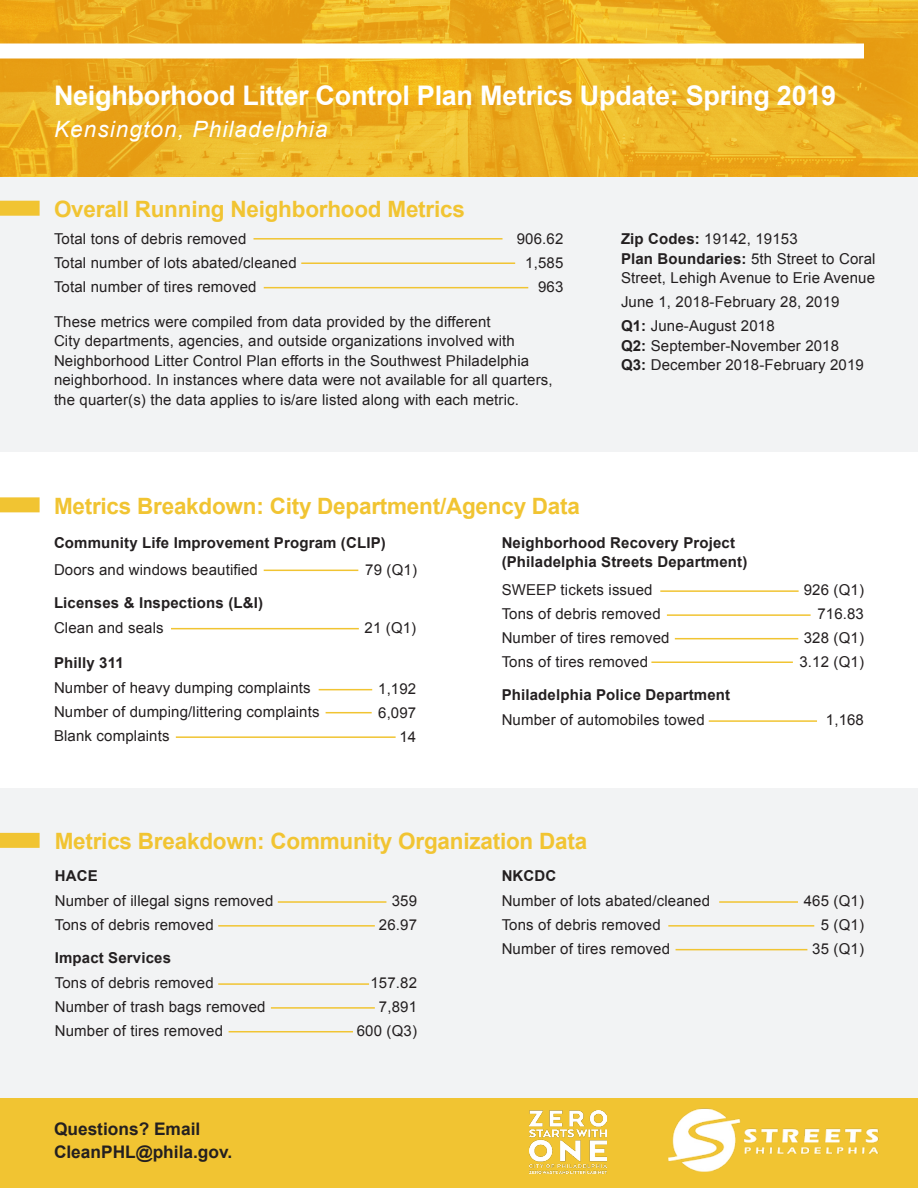
<style>
.page{position:relative;width:918px;height:1188px;background:#fff}
.page>*{position:absolute;margin:0;border:0;box-sizing:border-box;transform-origin:0 0}
.t1{font:700 27px "Arial";letter-spacing:-.01em;color:#fff}
.t2{font:700 22.5px "Arial";letter-spacing:-.01em;color:#f1c432}
.t3{font:italic 22.5px "Arial";letter-spacing:.05em;color:#fff}
.t4{font:700 17.25px "Arial";color:#231f20}
.t5{font:15px/19.5px "Arial";letter-spacing:.01em;color:#231f20}
.t6{font:700 15px/19.5px "Arial";letter-spacing:.01em;color:#231f20}
.s1{font-weight:700}
</style>
<div class="page">
<div style="left:0;top:788px;width:918px;height:310px;background:#f2f3f4"></div>
<hr style="left:278px;top:901px;width:108px;height:2px;background:#f1c432">
<hr style="left:218px;top:983px;width:151px;height:2px;background:#f1c432">
<hr style="left:218px;top:925px;width:157px;height:2px;background:#f1c432">
<hr style="left:271px;top:1007px;width:104px;height:2px;background:#f1c432">
<hr style="left:229px;top:1031px;width:124px;height:1px;background:#f1c432">
<hr style="left:719px;top:901px;width:79px;height:2px;background:#f1c432">
<hr style="left:668px;top:925px;width:146px;height:2px;background:#f1c432">
<hr style="left:676px;top:949px;width:131px;height:1px;background:#f1c432">
<div style="left:0;top:176px;width:918px;height:276px;background:#f2f3f4"></div>
<div style="left:0;top:201px;width:40px;height:15px;background:#f1c432"></div>
<div style="left:0;top:497px;width:40px;height:15px;background:#f1c432"></div>
<div style="left:0;top:833px;width:40px;height:15px;background:#f1c432"></div>
<img style="left:0;top:0;width:918px;height:176px">
<div style="left:0;top:44px;width:864px;height:14px;background:#fff"></div>
<div style="left:0;top:1098px;width:918px;height:90px;background:#f1c432"></div>
<img style="left:668px;top:1108px;width:211px;height:64px">
<img style="left:529px;top:1110px;width:77px;height:64px">
<hr style="left:254px;top:238px;width:249px;height:2px;background:#f1c432">
<hr style="left:301px;top:262px;width:214px;height:2px;background:#f1c432">
<hr style="left:264px;top:287px;width:264px;height:1px;background:#f1c432">
<hr style="left:171px;top:628px;width:188px;height:1px;background:#f1c432">
<hr style="left:709px;top:720px;width:108px;height:2px;background:#f1c432">
<hr style="left:264px;top:570px;width:94px;height:1px;background:#f1c432">
<hr style="left:660px;top:590px;width:139px;height:2px;background:#f1c432">
<hr style="left:667px;top:614px;width:144px;height:2px;background:#f1c432">
<hr style="left:651px;top:662px;width:142px;height:1px;background:#f1c432">
<hr style="left:319px;top:689px;width:53px;height:1px;background:#f1c432">
<hr style="left:326px;top:712px;width:46px;height:1px;background:#f1c432">
<hr style="left:176px;top:736px;width:220px;height:2px;background:#f1c432">
<hr style="left:675px;top:638px;width:123px;height:1px;background:#f1c432">
<p class="t1" style="left:54px;top:78px;width:784px">Neighborhood Litter Control Plan Metrics Update: Spring 2019</p>
<p class="t3" style="left:54px;top:114px;width:275px">Kensington, Philadelphia</p>
<p class="t2" style="left:54px;top:194px;width:412px">Overall Running Neighborhood Metrics</p>
<p class="t5" style="left:54px;top:229px;width:194px">Total tons of debris removed</p>
<p class="t5" style="left:54px;top:253px;width:244px">Total number of lots abated/cleaned</p>
<p class="t5" style="left:54px;top:277px;width:204px">Total number of tires removed</p>
<p class="t5" style="left:517px;top:229px;width:48px">906.62</p>
<p class="t5" style="left:525px;top:253px;width:40px">1,585</p>
<p class="t5" style="left:538px;top:277px;width:27px">963</p>
<p class="t5" style="left:54px;top:312px;width:500px">These metrics were compiled from data provided by the different<br>City departments, agencies, and outside organizations involved with Neighborhood Litter Control Plan efforts in the Southwest Philadelphia neighborhood. In instances where data were not available for all quarters, the quarter(s) the data applies to is/are listed along with each metric.</p>
<p class="t2" style="left:54px;top:491px;width:528px">Metrics Breakdown: City Department/Agency Data</p>
<p class="t5" style="left:621px;top:229px;width:256px"><span class="s1">Zip Codes:</span> 19142, 19153<br><span class="s1">Plan Boundaries:</span> 5th Street to Coral<br>Street, Lehigh Avenue to Erie Avenue</p>
<p class="t5" style="left:621px;top:292px;width:220px">June 1, 2018-February 28, 2019</p>
<p class="t5" style="left:621px;top:316px;width:244px"><span class="s1">Q1:</span> June-August 2018<br><span class="s1">Q2:</span> September-November 2018<br><span class="s1">Q3:</span> December 2018-February 2019</p>
<p class="t6" style="left:54px;top:533px;width:333px">Community Life Improvement Program (CLIP)</p>
<p class="t5" style="left:54px;top:561px;width:205px">Doors and windows beautified</p>
<p class="t5" style="left:365px;top:561px;width:53px">79 (Q1)</p>
<p class="t6" style="left:54px;top:593px;width:211px">Licenses &amp; Inspections (L&amp;I)</p>
<p class="t5" style="left:54px;top:618px;width:111px">Clean and seals</p>
<p class="t6" style="left:54px;top:654px;width:71px">Philly 311</p>
<p class="t5" style="left:54px;top:679px;width:258px">Number of heavy dumping complaints</p>
<p class="t5" style="left:54px;top:703px;width:267px">Number of dumping/littering complaints</p>
<p class="t5" style="left:54px;top:727px;width:117px">Blank complaints</p>
<p class="t5" style="left:365px;top:618px;width:53px">21 (Q1)</p>
<p class="t5" style="left:378px;top:679px;width:40px">1,192</p>
<p class="t5" style="left:378px;top:703px;width:40px">6,097</p>
<p class="t5" style="left:399px;top:727px;width:18px">14</p>
<p class="t6" style="left:502px;top:533px;width:247px">Neighborhood Recovery Project (Philadelphia Streets Department)</p>
<p class="t5" style="left:502px;top:581px;width:152px">SWEEP tickets issued</p>
<p class="t5" style="left:502px;top:605px;width:161px">Tons of debris removed</p>
<p class="t5" style="left:502px;top:629px;width:169px">Number of tires removed</p>
<p class="t5" style="left:502px;top:653px;width:148px">Tons of tires removed</p>
<p class="t6" style="left:502px;top:685px;width:230px">Philadelphia Police Department</p>
<p class="t5" style="left:502px;top:710px;width:205px">Number of automobiles towed</p>
<p class="t2" style="left:55px;top:826px;width:534px">Metrics Breakdown: Community Organization Data</p>
<p class="t6" style="left:55px;top:866px;width:44px">HACE</p>
<p class="t5" style="left:55px;top:891px;width:220px">Number of illegal signs removed</p>
<p class="t5" style="left:55px;top:915px;width:161px">Tons of debris removed</p>
<p class="t6" style="left:55px;top:948px;width:118px">Impact Services</p>
<p class="t5" style="left:55px;top:973px;width:161px">Tons of debris removed</p>
<p class="t5" style="left:55px;top:997px;width:212px">Number of trash bags removed</p>
<p class="t5" style="left:55px;top:1021px;width:170px">Number of tires removed</p>
<p class="t4" style="left:54px;top:1118px;width:148px">Questions? Email</p>
<p class="t4" style="left:54px;top:1140px;width:180px">CleanPHL@phila.gov.</p>
<p class="t5" style="left:392px;top:891px;width:27px">359</p>
<p class="t5" style="left:379px;top:915px;width:40px">26.97</p>
<p class="t5" style="left:370px;top:973px;width:48px">157.82</p>
<p class="t5" style="left:379px;top:997px;width:40px">7,891</p>
<p class="t5" style="left:357px;top:1021px;width:62px">600 (Q3)</p>
<p class="t6" style="left:502px;top:866px;width:56px">NKCDC</p>
<p class="t5" style="left:502px;top:891px;width:210px">Number of lots abated/cleaned</p>
<p class="t5" style="left:502px;top:915px;width:161px">Tons of debris removed</p>
<p class="t5" style="left:502px;top:939px;width:170px">Number of tires removed</p>
<p class="t5" style="left:804px;top:581px;width:62px">926 (Q1)</p>
<p class="t5" style="left:817px;top:605px;width:48px">716.83</p>
<p class="t5" style="left:804px;top:629px;width:62px">328 (Q1)</p>
<p class="t5" style="left:799px;top:653px;width:66px">3.12 (Q1)</p>
<p class="t5" style="left:826px;top:710px;width:40px">1,168</p>
<p class="t5" style="left:804px;top:891px;width:62px">465 (Q1)</p>
<p class="t5" style="left:821px;top:915px;width:45px">5 (Q1)</p>
<p class="t5" style="left:812px;top:939px;width:53px">35 (Q1)</p>
</div>
